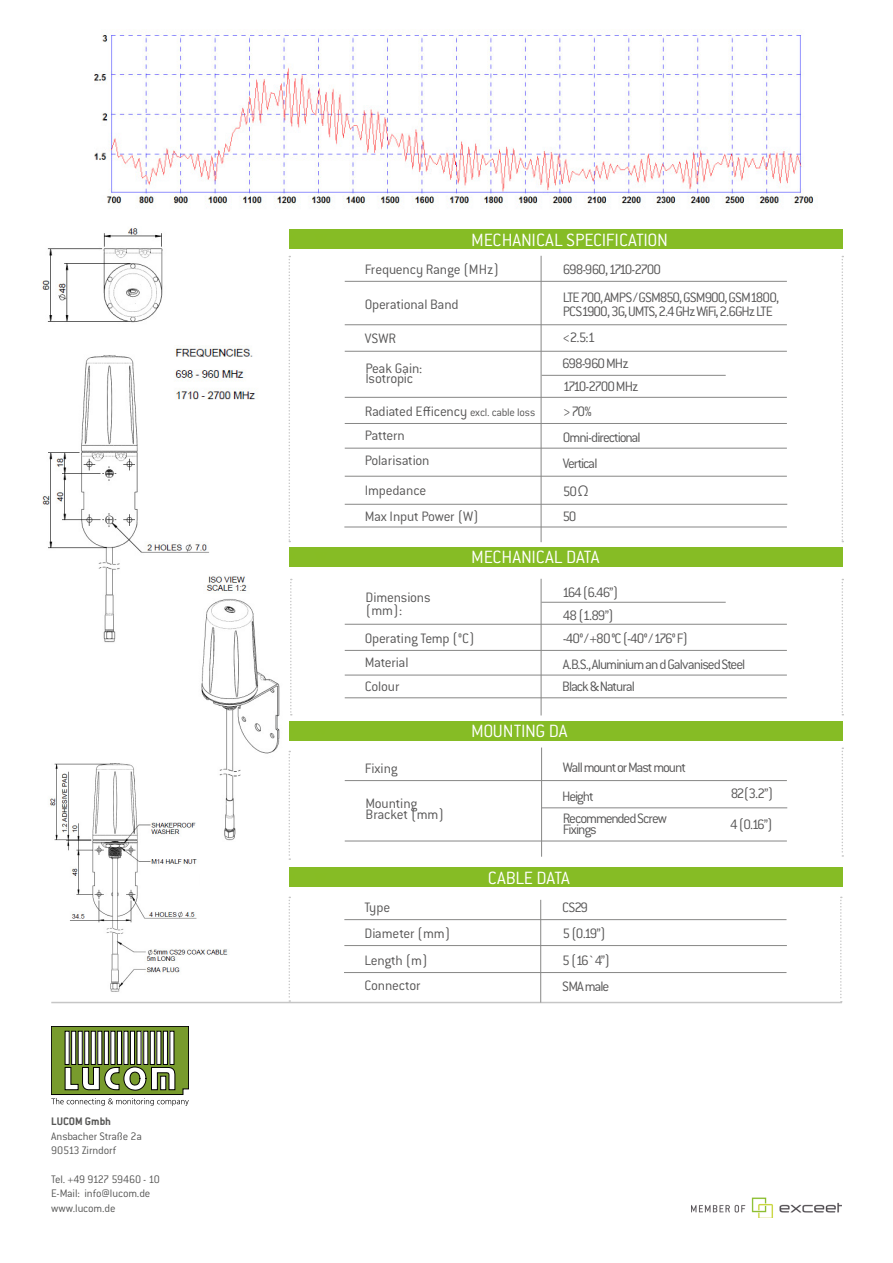
<style>
.page{position:relative;width:893px;height:1263px;background:#fff}
.page>*{position:absolute;margin:0;border:0;box-sizing:border-box;transform-origin:0 0}
.t1{font:300 19.5px "Conduit ITC Std";letter-spacing:-.01em;color:#fff}
.t2{font:300 15px/13.5px "Conduit ITC Std";letter-spacing:-.06em;color:#575656}
.t3{font:300 15px/13.5px "Conduit ITC Std";letter-spacing:-.015em;color:#575656}
.t4{font:300 15px "Conduit ITC Std";letter-spacing:-.02em;color:#575656}
.t5{font:300 15px "Conduit ITC Std";letter-spacing:-.1em;color:#575656}
.t6{font:300 15px/29.2px "Conduit ITC Std";color:#575656}
.t7{font:300 15px "Conduit ITC Std";letter-spacing:-.105em;color:#575656}
.t8{font:300 15px "Conduit ITC Std";letter-spacing:-.01em;color:#575656}
.t9{font:300 12px/14.4px "Conduit ITC Std";letter-spacing:-.015em;color:#575756}
.t10{font:700 12px "Conduit ITC Std";color:#575756}
.s1{font-size:12px}
</style>
<div class="page">
<svg style="left:289px;top:256px;width:1px;height:286px"></svg>
<div style="left:289px;top:229px;width:554px;height:19px;background:#86bc25"></div>
<hr style="left:51px;top:1002px;width:791px;height:1px;background:#c6c6c6">
<img style="left:691px;top:1197px;width:151px;height:21px">
<svg style="left:51px;top:1026px;width:138px;height:80px"></svg>
<div style="left:161px;top:1076px;width:5px;height:14px;background:#fff"></div>
<div style="left:160px;top:1076px;width:6px;height:14px;border:1px solid #000"></div>
<hr style="left:72px;top:1031px;width:4px;height:33px;background:#fff">
<div style="left:71px;top:1031px;width:5px;height:34px;border:1px solid #000"></div>
<hr style="left:85px;top:1031px;width:4px;height:33px;background:#fff">
<div style="left:84px;top:1031px;width:5px;height:34px;border:1px solid #000"></div>
<hr style="left:91px;top:1031px;width:4px;height:33px;background:#fff">
<div style="left:91px;top:1031px;width:5px;height:34px;border:1px solid #000"></div>
<hr style="left:104px;top:1031px;width:4px;height:33px;background:#fff">
<div style="left:104px;top:1031px;width:5px;height:34px;border:1px solid #000"></div>
<hr style="left:117px;top:1031px;width:4px;height:33px;background:#fff">
<div style="left:117px;top:1031px;width:5px;height:34px;border:1px solid #000"></div>
<div style="left:130px;top:1031px;width:5px;height:33px;background:#fff"></div>
<div style="left:130px;top:1031px;width:5px;height:34px;border:1px solid #000"></div>
<hr style="left:150px;top:1031px;width:4px;height:33px;background:#fff">
<div style="left:150px;top:1031px;width:5px;height:34px;border:1px solid #000"></div>
<hr style="left:163px;top:1031px;width:4px;height:33px;background:#fff">
<div style="left:163px;top:1031px;width:5px;height:34px;border:1px solid #000"></div>
<hr style="left:345px;top:324px;width:442px;height:1px;background:#878786">
<hr style="left:345px;top:351px;width:442px;height:1px;background:#878786">
<hr style="left:345px;top:397px;width:442px;height:1px;background:#878786">
<hr style="left:345px;top:423px;width:442px;height:1px;background:#878786">
<hr style="left:541px;top:256px;width:1px;height:286px;background:#878786">
<hr style="left:345px;top:476px;width:442px;height:1px;background:#878786">
<hr style="left:345px;top:448px;width:442px;height:1px;background:#878786">
<svg style="left:842px;top:256px;width:1px;height:286px"></svg>
<hr style="left:345px;top:281px;width:442px;height:1px;background:#878786">
<hr style="left:345px;top:504px;width:442px;height:1px;background:#878786">
<hr style="left:542px;top:375px;width:184px;height:1px;background:#878786">
<svg style="left:290px;top:579px;width:2px;height:136px"></svg>
<div style="left:289px;top:547px;width:554px;height:19px;background:#86bc25"></div>
<hr style="left:345px;top:624px;width:442px;height:1px;background:#878786">
<hr style="left:345px;top:650px;width:442px;height:1px;background:#878786">
<hr style="left:541px;top:579px;width:1px;height:136px;background:#878786">
<hr style="left:345px;top:697px;width:442px;height:1px;background:#878786">
<hr style="left:345px;top:675px;width:442px;height:1px;background:#878786">
<svg style="left:842px;top:579px;width:1px;height:136px"></svg>
<hr style="left:541px;top:602px;width:185px;height:1px;background:#878786">
<hr style="left:345px;top:780px;width:442px;height:1px;background:#878786">
<hr style="left:541px;top:747px;width:1px;height:110px;background:#878786">
<hr style="left:542px;top:807px;width:245px;height:1px;background:#878786">
<hr style="left:345px;top:840px;width:442px;height:1px;background:#878786">
<div style="left:289px;top:721px;width:554px;height:19px;background:#86bc25"></div>
<hr style="left:344px;top:526px;width:443px;height:1px;background:#878786">
<div style="left:289px;top:868px;width:554px;height:19px;background:#86bc25"></div>
<hr style="left:540px;top:900px;width:1px;height:102px;background:#878786">
<hr style="left:344px;top:919px;width:442px;height:1px;background:#878786">
<hr style="left:344px;top:945px;width:443px;height:1px;background:#878786">
<hr style="left:344px;top:972px;width:442px;height:1px;background:#878786">
<svg style="left:842px;top:747px;width:1px;height:110px"></svg>
<svg style="left:289px;top:751px;width:1px;height:109px"></svg>
<svg style="left:289px;top:897px;width:1px;height:105px"></svg>
<svg style="left:840px;top:897px;width:2px;height:105px"></svg>
<img style="left:95px;top:30px;width:719px;height:178px">
<img style="left:175px;top:345px;width:81px;height:55px">
<img style="left:42px;top:228px;width:121px;height:95px">
<img style="left:201px;top:576px;width:88px;height:264px">
<img style="left:49px;top:756px;width:190px;height:236px">
<img style="left:42px;top:350px;width:170px;height:294px">
<p class="t10" style="left:51px;top:1114px;width:61px">LUCOM Gmbh</p>
<p class="t9" style="left:51px;top:1128px;width:92px">Ansbacher Straße 2a<br>90513 Zirndorf</p>
<p class="t9" style="left:51px;top:1171px;width:110px">Tel. +49 9127 59460 - 10<br>E-Mail: info@lucom.de www.lucom.de</p>
<h1 class="t1" style="left:471px;top:228px;width:198px">MECHANICAL SPECIFICATION</h1>
<p class="t3" style="left:365px;top:262px;width:136px">Frequency Range (MHz)</p>
<p class="t5" style="left:563px;top:260px;width:100px">698-960, 1710-2700</p>
<p class="t4" style="left:365px;top:295px;width:95px">Operational Band</p>
<p class="t6" style="left:365px;top:324px;width:59px">VSWR<br>Peak Gain:</p>
<p class="t3" style="left:365px;top:371px;width:49px">Isotropic</p>
<p class="t3" style="left:365px;top:404px;width:172px">Radiated Efficency <span class="s1">excl. cable loss</span></p>
<p class="t2" style="left:563px;top:291px;width:218px">LTE 700, AMPS / GSM850, GSM900, GSM1800,<br>PCS1900, 3G, UMTS, 2.4 GHz WiFi, 2.6GHz LTE</p>
<p class="t2" style="left:563px;top:330px;width:34px">&lt;2.5:1</p>
<p class="t2" style="left:562px;top:356px;width:68px">698-960 MHz</p>
<p class="t7" style="left:563px;top:377px;width:77px">1710-2700 MHz</p>
<p class="t2" style="left:563px;top:404px;width:30px">&gt; 70%</p>
<p class="t4" style="left:365px;top:426px;width:42px">Pattern</p>
<p class="t2" style="left:563px;top:430px;width:79px">Omni-directional</p>
<p class="t3" style="left:365px;top:453px;width:66px">Polarisation</p>
<p class="t3" style="left:365px;top:483px;width:63px">Impedance</p>
<p class="t2" style="left:563px;top:450px;width:36px;line-height:27.3px">Vertical<br>50 Ω</p>
<p class="t3" style="left:365px;top:509px;width:116px">Max Input Power (W)</p>
<p class="t2" style="left:562px;top:509px;width:16px">50</p>
<h1 class="t1" style="left:471px;top:546px;width:130px">MECHANICAL DATA</h1>
<p class="t2" style="left:562px;top:585px;width:58px">164 (6.46”)</p>
<p class="t3" style="left:365px;top:590px;width:67px">Dimensions (mm):</p>
<p class="t2" style="left:563px;top:603px;width:127px;line-height:23px">48 (1.89”)<br>-40° / +80 °C (-40° / 176° F)</p>
<p class="t2" style="left:562px;top:679px;width:74px">Black &amp; Natural</p>
<p class="t4" style="left:365px;top:629px;width:112px">Operating Temp (°C)</p>
<p class="t4" style="left:365px;top:653px;width:45px">Material</p>
<p class="t2" style="left:563px;top:657px;width:184px">A.B.S., Aluminium an d Galvanised Steel</p>
<p class="t2" style="left:365px;top:679px;width:36px">Colour</p>
<p class="t2" style="left:365px;top:761px;width:34px">Fixing</p>
<p class="t3" style="left:365px;top:798px;width:80px;line-height:10.6px">Mounting<br>Bracket (mm)</p>
<h1 class="t1" style="left:471px;top:719px;width:98px">MOUNTING DA</h1>
<p class="t2" style="left:562px;top:752px;width:125px;line-height:29.1px">Wall mount or Mast mount<br>Height</p>
<p class="t2" style="left:563px;top:813px;width:106px;line-height:10.6px">Recommended Screw<br>Fixings</p>
<h1 class="t1" style="left:488px;top:866px;width:84px">CABLE DATA</h1>
<p class="t2" style="left:364px;top:900px;width:27px">Type</p>
<p class="t2" style="left:562px;top:894px;width:45px;line-height:26.1px">CS29<br>5 (0.19”)</p>
<p class="t2" style="left:364px;top:953px;width:65px">Length (m)</p>
<p class="t2" style="left:562px;top:953px;width:49px">5 (16`4”)</p>
<p class="t8" style="left:364px;top:924px;width:88px">Diameter (mm)</p>
<p class="t3" style="left:364px;top:978px;width:58px">Connector</p>
<p class="t2" style="left:562px;top:979px;width:49px">SMA male</p>
<p class="t2" style="left:731px;top:786px;width:44px">82(3.2”)</p>
<p class="t2" style="left:730px;top:817px;width:45px">4 (0.16”)</p>
</div>
